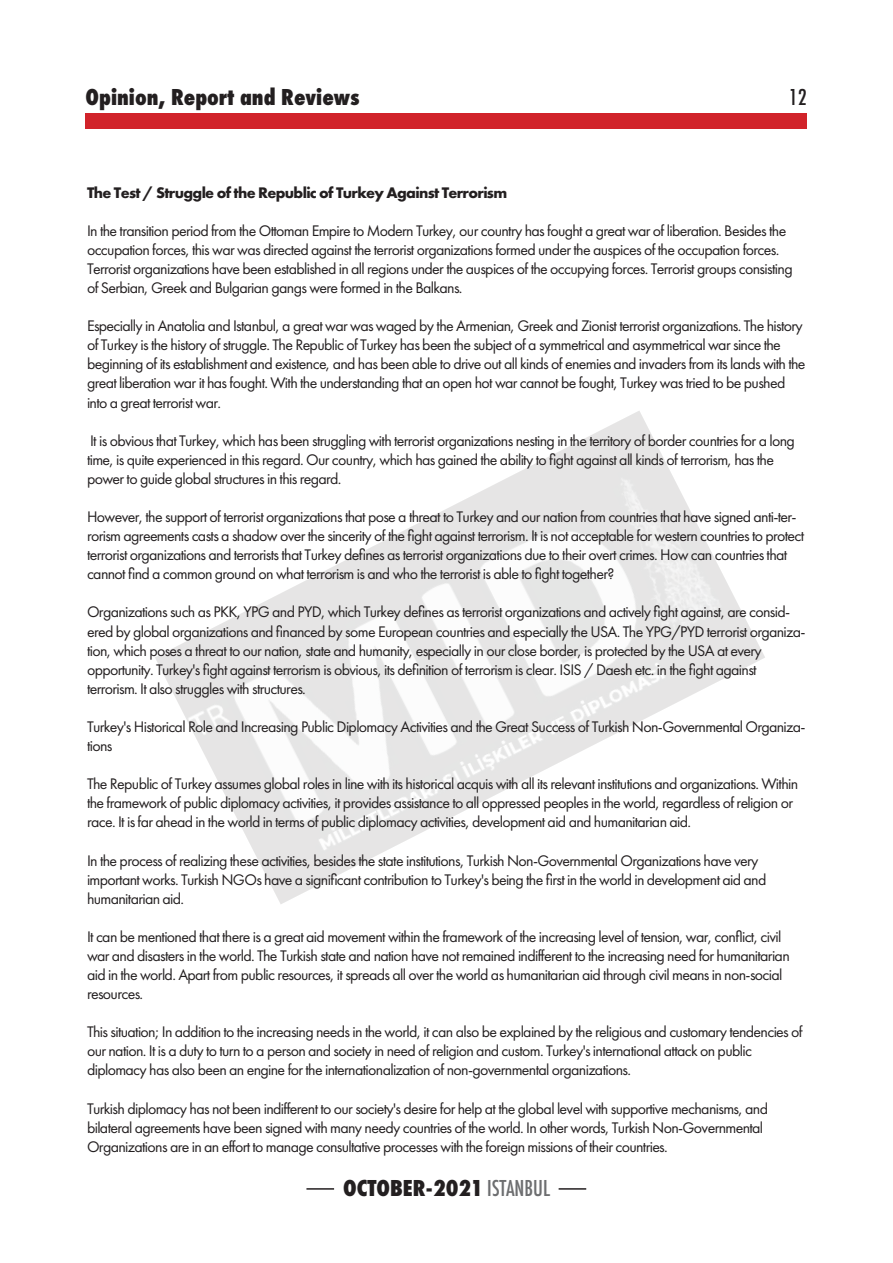
<style>
.page{position:relative;width:893px;height:1263px;background:#fff}
.page>*{position:absolute;margin:0;border:0;box-sizing:border-box;transform-origin:0 0}
.t1{font:800 24px "Futura PT Cond";color:#231f20}
.t2{font:500 24px "Futura PT Cond";color:#231f20}
.t3{font:15.9px/19px "Futura PT";letter-spacing:-.04em;color:#231f20}
.t4{font:700 15.9px "Futura PT";letter-spacing:-.04em;color:#231f20}
.s1{font-weight:500;color:#6d6e70}
</style>
<div class="page">
<div style="left:86px;top:113px;width:721px;height:15px;background:#d1232a"></div>
<img style="left:155px;top:411px;width:610px;height:493px">
<hr style="left:559px;top:1188px;width:27px;height:2px;background:#231f20">
<hr style="left:306px;top:1188px;width:28px;height:2px;background:#231f20">
<h1 class="t1" style="left:86px;top:83px;width:276px">Opinion, Report and Reviews</h1>
<h1 class="t2" style="left:789px;top:83px;width:20px">12</h1>
<p class="t4" style="left:87px;top:182px;width:422px">The Test / Struggle of the Republic of Turkey Against Terrorism</p>
<p class="t3" style="left:87px;top:221px;width:707px">In the transition period from the Ottoman Empire to Modern Turkey, our country has fought a great war of liberation. Besides the occupation forces, this war was directed against the terrorist organizations formed under the auspices of the occupation forces.<br>Terrorist organizations have been established in all regions under the auspices of the occupying forces. Terrorist groups consisting of Serbian, Greek and Bulgarian gangs were formed in the Balkans.</p>
<p class="t3" style="left:87px;top:316px;width:720px">Especially in Anatolia and Istanbul, a great war was waged by the Armenian, Greek and Zionist terrorist organizations. The history of Turkey is the history of struggle. The Republic of Turkey has been the subject of a symmetrical and asymmetrical war since the beginning of its establishment and existence, and has been able to drive out all kinds of enemies and invaders from its lands with the great liberation war it has fought. With the understanding that an open hot war cannot be fought, Turkey was tried to be pushed into a great terrorist war.</p>
<p class="t3" style="left:87px;top:431px;width:709px">It is obvious that Turkey, which has been struggling with terrorist organizations nesting in the territory of border countries for a long time, is quite experienced in this regard. Our country, which has gained the ability to fight against all kinds of terrorism, has the power to guide global structures in this regard.</p>
<p class="t3" style="left:87px;top:507px;width:719px">However, the support of terrorist organizations that pose a threat to Turkey and our nation from countries that have signed anti-ter&shy;rorism agreements casts a shadow over the sincerity of the fight against terrorism. It is not acceptable for western countries to protect terrorist organizations and terrorists that Turkey defines as terrorist organizations due to their overt crimes. How can countries that cannot find a common ground on what terrorism is and who the terrorist is able to fight together?</p>
<p class="t3" style="left:87px;top:602px;width:720px">Organizations such as PKK, YPG and PYD, which Turkey defines as terrorist organizations and actively fight against, are consid&shy;ered by global organizations and financed by some European countries and especially the USA. The YPG/PYD terrorist organiza&shy;tion, which poses a threat to our nation, state and humanity, especially in our close border, is protected by the USA at every opportunity. Turkey's fight against terrorism is obvious, its definition of terrorism is clear. ISIS / Daesh etc. in the fight against terrorism. It also struggles with structures.</p>
<p class="t3" style="left:87px;top:717px;width:720px">Turkey's Historical Role and Increasing Public Diplomacy Activities and the Great Success of Turkish Non-Governmental Organiza&shy;tions</p>
<p class="t3" style="left:87px;top:774px;width:713px">The Republic of Turkey assumes global roles in line with its historical acquis with all its relevant institutions and organizations. Within the framework of public diplomacy activities, it provides assistance to all oppressed peoples in the world, regardless of religion or race. It is far ahead in the world in terms of public diplomacy activities, development aid and humanitarian aid.</p>
<p class="t3" style="left:87px;top:851px;width:681px">In the process of realizing these activities, besides the state institutions, Turkish Non-Governmental Organizations have very important works. Turkish NGOs have a significant contribution to Turkey's being the first in the world in development aid and humanitarian aid.</p>
<p class="t3" style="left:87px;top:927px;width:704px">It can be mentioned that there is a great aid movement within the framework of the increasing level of tension, war, conflict, civil war and disasters in the world. The Turkish state and nation have not remained indifferent to the increasing need for humanitarian aid in the world. Apart from public resources, it spreads all over the world as humanitarian aid through civil means in non-social resources.</p>
<p class="t3" style="left:87px;top:1022px;width:717px">This situation; In addition to the increasing needs in the world, it can also be explained by the religious and customary tendencies of our nation. It is a duty to turn to a person and society in need of religion and custom. Turkey's international attack on public diplomacy has also been an engine for the internationalization of non-governmental organizations.</p>
<p class="t3" style="left:87px;top:1099px;width:683px">Turkish diplomacy has not been indifferent to our society's desire for help at the global level with supportive mechanisms, and bilateral agreements have been signed with many needy countries of the world. In other words, Turkish Non-Governmental<br>Organizations are in an effort to manage consultative processes with the foreign missions of their countries.</p>
<h1 class="t1" style="left:343px;top:1173px;width:209px">OCTOBER-2021 <span class="s1">ISTANBUL</span></h1>
</div>
